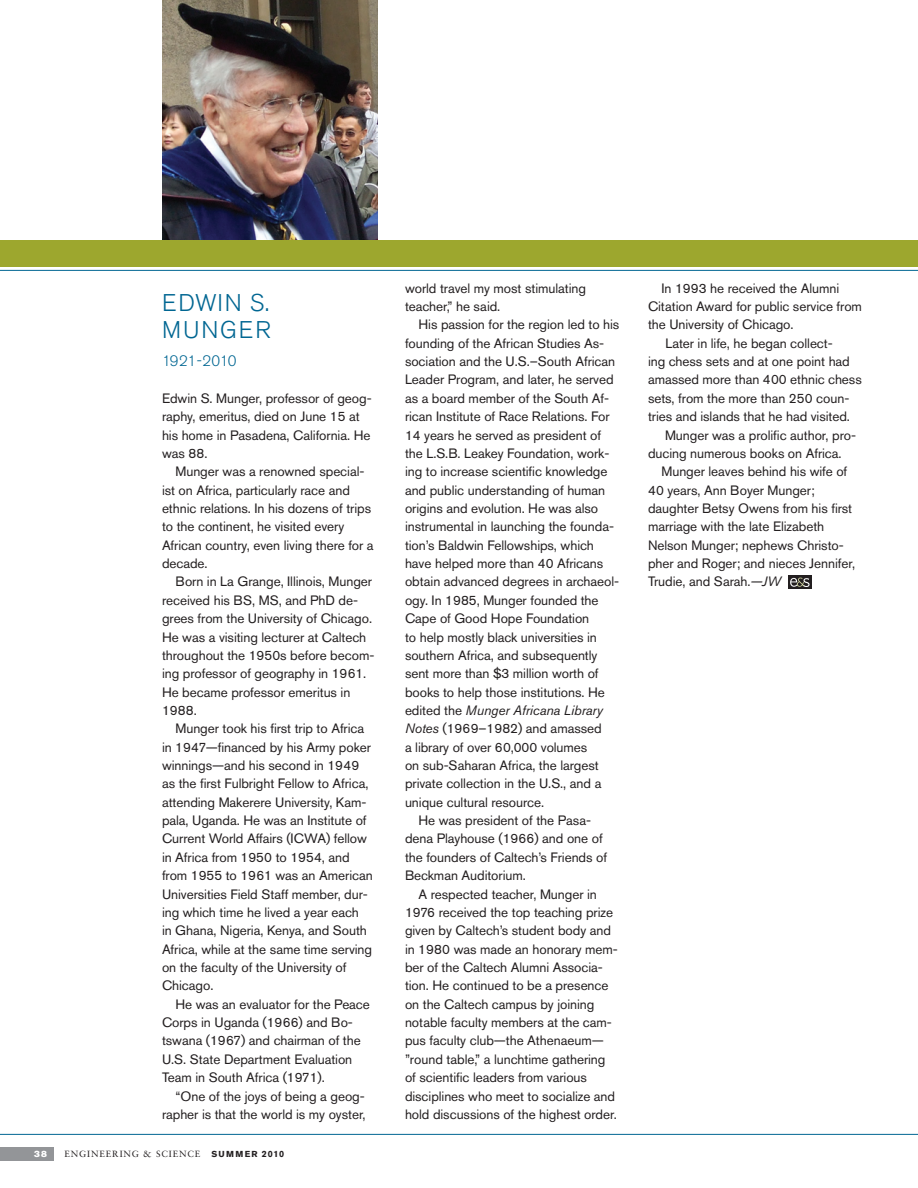
<style>
.page{position:relative;width:918px;height:1188px;background:#fff}
.page>*{position:absolute;margin:0;border:0;box-sizing:border-box;transform-origin:0 0}
.Department_Headline{font:300 24px/27px "Akzidenz Grotesk Pro";letter-spacing:.08em;color:#006692}
.ObitYear{font:300 15px "Akzidenz Grotesk Pro";letter-spacing:-.025em;color:#006692}
.Body{font:13.5px/18.3px "Akzidenz Grotesk Pro";letter-spacing:-.005em;color:#231f20}
.Body_1st_paragraph{font:13.5px/18.3px "Akzidenz Grotesk Pro";letter-spacing:-.005em;color:#231f20}
.t1{font:9px "Sabon LT Std";letter-spacing:.1em;color:#231f20}
.t2{font:9px "Akzidenz Grotesk Pro Super";color:#fff}
.s1{font-family:"Akzidenz Grotesk Pro";font-weight:700;font-size:8.7px}
.s2{font-family:"Akzidenz Grotesk Pro";font-weight:700}
.s3{font-style:italic}
</style>
<div class="page">
<hr style="left:0;top:270px;width:918px;height:1px;background:#006692">
<div style="left:0;top:1147px;width:54px;height:14px;background:#939598"></div>
<hr style="left:0;top:1134px;width:918px;height:1px;background:#006692">
<img style="left:162px;top:0;width:216px;height:240px">
<div style="left:788px;top:576px;width:24px;height:13px;background:#231f20"></div>
<svg style="left:790px;top:578px;width:20px;height:9px"></svg>
<div style="left:0;top:240px;width:918px;height:27px;background:#9da72e"></div>
<p class="Department_Headline" style="left:162px;top:289px;width:109px">EDWIN S.<br>MUNGER</p>
<p class="ObitYear" style="left:162px;top:351px;width:76px">1921-2010</p>
<p class="Body_1st_paragraph" style="left:162px;top:389px;width:211px">Edwin S. Munger, professor of geog&shy;raphy, emeritus, died on June 15 at his home in Pasadena, California. He was 88.</p>
<p class="Body" style="left:162px;top:462px;width:213px;text-indent:14px">Munger was a renowned special&shy;ist on Africa, particularly race and ethnic relations. In his dozens of trips to the continent, he visited every<br>African country, even living there for a decade.</p>
<p class="Body" style="left:162px;top:573px;width:214px;text-indent:14px">Born in La Grange, Illinois, Munger received his BS, MS, and PhD de&shy;grees from the University of Chicago.<br>He was a visiting lecturer at Caltech throughout the 1950s before becom&shy;ing professor of geography in 1961.<br>He became professor emeritus in<br>1988.</p>
<p class="Body" style="left:162px;top:719px;width:212px;text-indent:14px">Munger took his first trip to Africa in 1947—financed by his Army poker winnings—and his second in 1949 as the first Fulbright Fellow to Africa, attending Makerere University, Kam&shy;pala, Uganda. He was an Institute of Current World Affairs (ICWA) fellow in Africa from 1950 to 1954, and from 1955 to 1961 was an American Universities Field Staff member, dur&shy;ing which time he lived a year each<br>in Ghana, Nigeria, Kenya, and South Africa, while at the same time serving on the faculty of the University of Chicago.</p>
<p class="Body" style="left:162px;top:995px;width:209px;text-indent:14px">He was an evaluator for the Peace<br>Corps in Uganda (1966) and Bo&shy;tswana (1967) and chairman of the<br>U.S. State Department Evaluation<br>Team in South Africa (1971).</p>
<p class="Body" style="left:162px;top:1087px;width:205px;text-align:right">“One of the joys of being a geog&shy;rapher is that the world is my oyster,</p>
<p class="t2" style="left:34px;top:1148px;width:14px">38</p>
<p class="t1" style="left:64px;top:1149px;width:221px">ENGINEERING &amp; SCIENCE <span class="s1">SUMMER</span> <span class="s2">2010</span></p>
<p class="Body" style="left:405px;top:279px;width:183px">world travel my most stimulating teacher,” he said.</p>
<p class="Body" style="left:405px;top:315px;width:216px;text-indent:14px">His passion for the region led to his founding of the African Studies As&shy;sociation and the U.S.–South African Leader Program, and later, he served as a board member of the South Af&shy;rican Institute of Race Relations. For 14 years he served as president of the L.S.B. Leakey Foundation, work&shy;ing to increase scientific knowledge and public understanding of human origins and evolution. He was also instrumental in launching the founda&shy;tion’s Baldwin Fellowships, which have helped more than 40 Africans obtain advanced degrees in archaeol&shy;ogy. In 1985, Munger founded the Cape of Good Hope Foundation<br>to help mostly black universities in southern Africa, and subsequently sent more than $3 million worth of books to help those institutions. He edited the <span class="s3">Munger Africana Library Notes</span> (1969–1982) and amassed<br>a library of over 60,000 volumes<br>on sub-Saharan Africa, the largest private collection in the U.S., and a unique cultural resource.</p>
<p class="Body" style="left:405px;top:811px;width:204px;text-indent:14px">He was president of the Pasa&shy;dena Playhouse (1966) and one of the founders of Caltech’s Friends of<br>Beckman Auditorium.</p>
<p class="Body" style="left:405px;top:885px;width:214px;text-indent:14px">A respected teacher, Munger in 1976 received the top teaching prize given by Caltech’s student body and in 1980 was made an honorary mem&shy;ber of the Caltech Alumni Associa&shy;tion. He continued to be a presence on the Caltech campus by joining notable faculty members at the cam&shy;pus faculty club—the Athenaeum— ”round table,” a lunchtime gathering of scientific leaders from various disciplines who meet to socialize and hold discussions of the highest order.</p>
<p class="Body" style="left:648px;top:279px;width:216px;text-indent:14px">In 1993 he received the Alumni<br>Citation Award for public service from the University of Chicago.</p>
<p class="Body" style="left:648px;top:334px;width:215px;text-indent:17px">Later in life, he began collect-<br>ing chess sets and at one point had amassed more than 400 ethnic chess sets, from the more than 250 coun&shy;tries and islands that he had visited.</p>
<p class="Body" style="left:648px;top:426px;width:210px;text-indent:17px">Munger was a prolific author, pro&shy;ducing numerous books on Africa.</p>
<p class="Body" style="left:648px;top:462px;width:209px;text-indent:14px">Munger leaves behind his wife of<br>40 years, Ann Boyer Munger; daughter Betsy Owens from his first marriage with the late Elizabeth<br>Nelson Munger; nephews Christo&shy;pher and Roger; and nieces Jennifer,<br>Trudie, and Sarah.<span class="s3">—JW</span></p>
</div>
